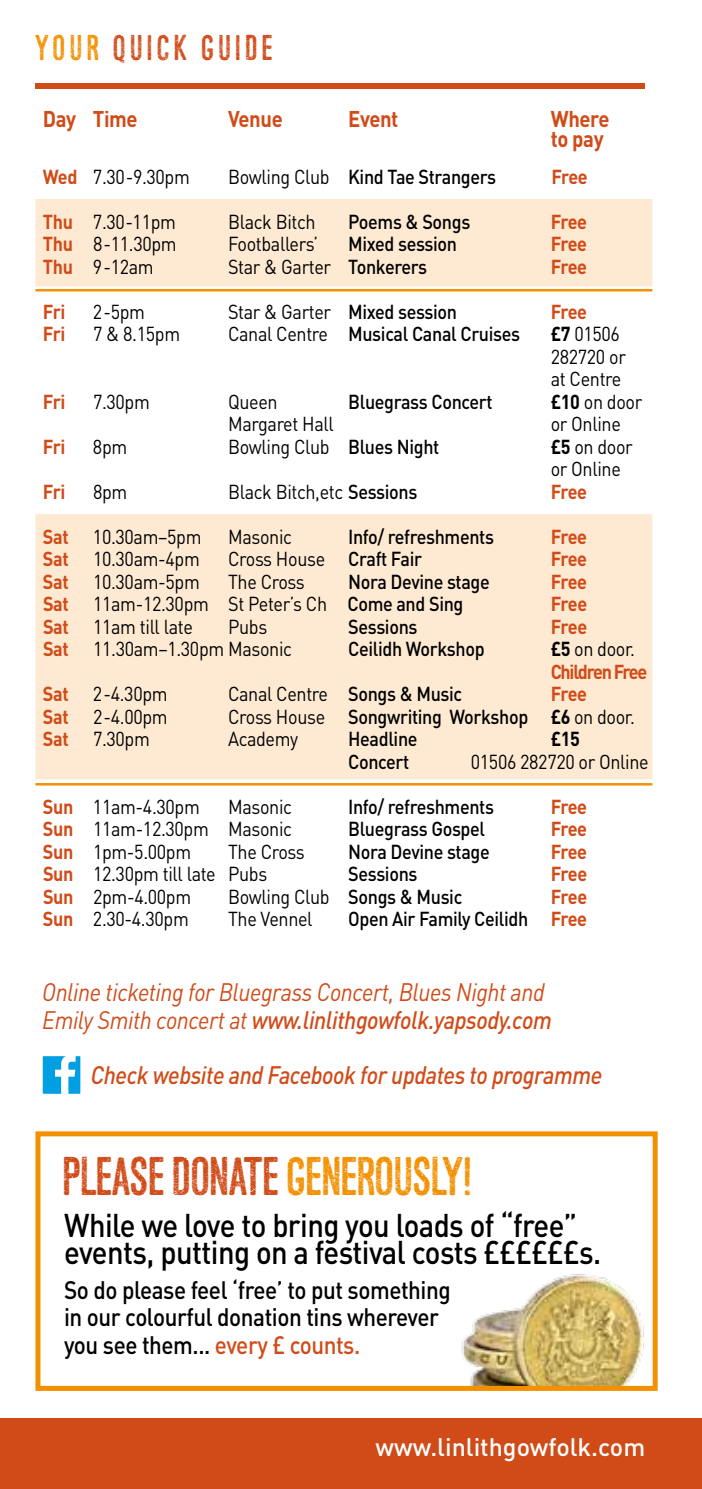
<style>
.page{position:relative;width:702px;height:1489px;background:#fff}
.page>*{position:absolute;margin:0;border:0;box-sizing:border-box;transform-origin:0 0}
.t1{font:49.25px "Asfalto";color:#d14b18}
.t2{font:500 32.5px/27.5px "DIN";letter-spacing:-.02em;color:#000;scale:.9 1}
.t3{font:32.5px "Asfalto";letter-spacing:.14em;color:#d14b18}
.t4{font:italic 25px/27.5px "DIN";letter-spacing:-.02em;color:#d14b18;scale:.9 1}
.t5{font:500 25px/27.5px "DIN";letter-spacing:-.02em;color:#000;scale:.9 1}
.t6{font:italic 500 25px "DIN";letter-spacing:-.02em;color:#d14b18;scale:.9 1}
.t7{font:500 25px "DIN";color:#fff}
.t8{font:700 22.5px/20px "DIN";letter-spacing:-.02em;color:#d14b18;scale:.9 1}
.t9{font:20px/22.5px "DIN";letter-spacing:-.02em;color:#000;scale:.9 1}
.t10{font:500 20px "DIN";letter-spacing:-.02em;color:#000;scale:.9 1}
.t11{font:700 20px "DIN";letter-spacing:-.05em;color:#d14b18;scale:.9 1}
.t12{font:700 20px/22.5px "DIN";letter-spacing:-.07em;color:#d14b18;scale:.9 1}
.t13{font:700 20px "DIN";color:#000;scale:.9 1}
.s1{color:#f39000}
.s2{font-weight:700;color:#d14b18}
.s3{font-weight:400}
.s4{font-weight:500}
.s5{font-weight:700}
.s6{color:#000}
.s7{font-weight:400;color:#000}
.s8{color:#d14b18}
</style>
<div class="page">
<img style="left:461px;top:1274px;width:183px;height:110px">
<div style="left:35px;top:1131px;width:622px;height:259px;border:5px solid #f39000"></div>
<div style="left:0;top:1417px;width:702px;height:71px;background:#d14b18"></div>
<div style="left:35px;top:199px;width:617px;height:87px;background:#feead3"></div>
<hr style="left:35px;top:289px;width:617px;height:2px;background:#f39000">
<div style="left:35px;top:514px;width:617px;height:265px;background:#feead3"></div>
<hr style="left:35px;top:783px;width:617px;height:2px;background:#f39000">
<div style="left:35px;top:83px;width:610px;height:6px;background:#d14b18"></div>
<div style="left:42px;top:1055px;width:39px;height:39px;background:#009fe3"></div>
<svg style="left:55px;top:1057px;width:21px;height:35px"></svg>
<div style="left:41px;top:1054px;width:41px;height:41px;border:2px solid #fff"></div>
<h2 class="t3" style="left:35px;top:28px;width:240px"><span class="s1">YOUR</span> QUICK GUIDE</h2>
<p class="t8" style="left:43px;top:108px;width:107px">Day Time</p>
<p class="t8" style="left:228px;top:108px;width:62px">Venue</p>
<p class="t8" style="left:348px;top:108px;width:57px">Event</p>
<p class="t8" style="left:550px;top:108px;width:67px">Where to pay</p>
<p class="t9" style="left:43px;top:165px;width:165px"><span class="s2">Wed</span> 7.30-9.30pm</p>
<p class="t10" style="left:228px;top:163px;width:299px"><span class="s3">Bowling Club</span> Kind Tae Strangers</p>
<p class="t11" style="left:551px;top:163px;width:42px">Free</p>
<p class="t9" style="left:43px;top:210px;width:149px"><span class="s2">Thu</span> 7.30-11pm</p>
<p class="t9" style="left:228px;top:210px;width:99px">Black Bitch</p>
<p class="t10" style="left:348px;top:208px;width:137px">Poems &amp; Songs</p>
<p class="t11" style="left:550px;top:208px;width:42px">Free</p>
<p class="t9" style="left:43px;top:232px;width:150px"><span class="s2">Thu</span> 8-11.30pm</p>
<p class="t9" style="left:228px;top:232px;width:102px">Footballers’</p>
<p class="t10" style="left:348px;top:231px;width:123px">Mixed session</p>
<p class="t11" style="left:550px;top:231px;width:42px">Free</p>
<p class="t9" style="left:43px;top:255px;width:125px"><span class="s2">Thu</span> 9-12am</p>
<p class="t9" style="left:228px;top:255px;width:223px">Star &amp; Garter <span class="s4">Tonkerers</span></p>
<p class="t11" style="left:550px;top:253px;width:42px">Free</p>
<p class="t11" style="left:43px;top:298px;width:26px">Fri</p>
<p class="t9" style="left:93px;top:300px;width:59px">2-5pm</p>
<p class="t10" style="left:228px;top:298px;width:256px"><span class="s3">Star &amp; Garter</span> Mixed session</p>
<p class="t11" style="left:550px;top:298px;width:42px">Free</p>
<p class="t11" style="left:43px;top:321px;width:26px">Fri</p>
<p class="t9" style="left:93px;top:322px;width:98px">7 &amp; 8.15pm</p>
<p class="t10" style="left:228px;top:321px;width:326px"><span class="s3">Canal Centre</span> Musical Canal Cruises</p>
<p class="t9" style="left:550px;top:322px;width:85px"><span class="s5">£7</span> 01506<br>282720 or at Centre</p>
<p class="t11" style="left:43px;top:388px;width:26px">Fri</p>
<p class="t9" style="left:93px;top:390px;width:65px">7.30pm</p>
<p class="t9" style="left:228px;top:390px;width:57px">Queen</p>
<p class="t10" style="left:348px;top:388px;width:162px">Bluegrass Concert</p>
<p class="t9" style="left:550px;top:390px;width:103px"><span class="s5">£10</span> on door</p>
<p class="t9" style="left:228px;top:412px;width:119px">Margaret Hall</p>
<p class="t9" style="left:550px;top:412px;width:79px">or Online</p>
<p class="t11" style="left:43px;top:433px;width:26px">Fri</p>
<p class="t9" style="left:93px;top:435px;width:40px">8pm</p>
<p class="t9" style="left:228px;top:435px;width:236px">Bowling Club <span class="s4">Blues Night</span></p>
<p class="t9" style="left:550px;top:435px;width:93px"><span class="s5">£5</span> on door or Online</p>
<p class="t11" style="left:43px;top:478px;width:26px">Fri</p>
<p class="t9" style="left:93px;top:480px;width:40px">8pm</p>
<p class="t9" style="left:228px;top:480px;width:212px">Black Bitch,etc <span class="s4">Sessions</span></p>
<p class="t11" style="left:550px;top:478px;width:42px">Free</p>
<p class="t9" style="left:43px;top:525px;width:178px"><span class="s2">Sat</span> 10.30am–5pm</p>
<p class="t9" style="left:228px;top:525px;width:73px">Masonic</p>
<p class="t10" style="left:348px;top:523px;width:164px">Info/ refreshments</p>
<p class="t11" style="left:550px;top:523px;width:42px">Free</p>
<p class="t9" style="left:43px;top:547px;width:176px"><span class="s2">Sat</span> 10.30am-4pm</p>
<p class="t9" style="left:228px;top:547px;width:217px">Cross House <span class="s4">Craft Fair</span></p>
<p class="t11" style="left:550px;top:546px;width:42px">Free</p>
<p class="t9" style="left:43px;top:570px;width:176px"><span class="s2">Sat</span> 10.30am-5pm</p>
<p class="t9" style="left:228px;top:570px;width:87px">The Cross</p>
<p class="t10" style="left:348px;top:568px;width:159px">Nora Devine stage</p>
<p class="t11" style="left:550px;top:568px;width:42px">Free</p>
<p class="t9" style="left:43px;top:592px;width:468px"><span class="s2">Sat</span> 11am-12.30pm St Peter’s Ch <span class="s4">Come and Sing</span></p>
<p class="t11" style="left:550px;top:591px;width:42px">Free</p>
<p class="t9" style="left:43px;top:615px;width:168px"><span class="s2">Sat</span> 11am till late</p>
<p class="t9" style="left:228px;top:615px;width:45px">Pubs</p>
<p class="t10" style="left:348px;top:613px;width:78px">Sessions</p>
<p class="t11" style="left:551px;top:613px;width:42px">Free</p>
<p class="t9" style="left:43px;top:637px;width:278px"><span class="s2">Sat</span> 11.30am–1.30pm Masonic</p>
<p class="t10" style="left:348px;top:636px;width:153px">Ceilidh Workshop</p>
<p class="t12" style="left:550px;top:637px;width:109px"><span class="s6">£5</span> <span class="s7">on door.<br></span>Children Free</p>
<p class="t9" style="left:43px;top:682px;width:140px"><span class="s2">Sat</span> 2-4.30pm</p>
<p class="t9" style="left:228px;top:682px;width:262px">Canal Centre <span class="s4">Songs &amp; Music</span></p>
<p class="t11" style="left:550px;top:681px;width:42px">Free</p>
<p class="t9" style="left:43px;top:705px;width:140px"><span class="s2">Sat</span> 2-4.00pm</p>
<p class="t10" style="left:228px;top:703px;width:453px"><span class="s3">Cross House</span> Songwriting Workshop <span class="s5">£6</span> <span class="s3">on door.</span></p>
<p class="t9" style="left:43px;top:727px;width:120px"><span class="s2">Sat</span> 7.30pm</p>
<p class="t9" style="left:228px;top:727px;width:79px">Academy</p>
<p class="t10" style="left:348px;top:726px;width:79px">Headline</p>
<p class="t13" style="left:550px;top:726px;width:34px">£15</p>
<p class="t10" style="left:348px;top:748px;width:69px">Concert</p>
<p class="t9" style="left:471px;top:750px;width:199px">01506 282720 or Online</p>
<p class="t9" style="left:43px;top:795px;width:176px"><span class="s2">Sun</span> 11am-4.30pm</p>
<p class="t9" style="left:228px;top:795px;width:73px">Masonic</p>
<p class="t10" style="left:348px;top:793px;width:164px">Info/ refreshments</p>
<p class="t11" style="left:550px;top:793px;width:42px">Free</p>
<p class="t9" style="left:43px;top:817px;width:278px"><span class="s2">Sun</span> 11am-12.30pm Masonic</p>
<p class="t10" style="left:348px;top:816px;width:154px">Bluegrass Gospel</p>
<p class="t11" style="left:550px;top:816px;width:42px">Free</p>
<p class="t9" style="left:43px;top:840px;width:166px"><span class="s2">Sun</span> 1pm-5.00pm</p>
<p class="t9" style="left:228px;top:840px;width:87px">The Cross</p>
<p class="t10" style="left:348px;top:838px;width:159px">Nora Devine stage</p>
<p class="t11" style="left:550px;top:838px;width:42px">Free</p>
<p class="t9" style="left:43px;top:862px;width:251px"><span class="s2">Sun</span> 12.30pm till late Pubs</p>
<p class="t10" style="left:348px;top:861px;width:78px">Sessions</p>
<p class="t11" style="left:550px;top:861px;width:42px">Free</p>
<p class="t9" style="left:43px;top:885px;width:166px"><span class="s2">Sun</span> 2pm-4.00pm</p>
<p class="t9" style="left:228px;top:885px;width:262px">Bowling Club <span class="s4">Songs &amp; Music</span></p>
<p class="t11" style="left:551px;top:883px;width:42px">Free</p>
<p class="t9" style="left:43px;top:907px;width:163px"><span class="s2">Sun</span> 2.30-4.30pm</p>
<p class="t9" style="left:228px;top:907px;width:95px">The Vennel</p>
<p class="t10" style="left:348px;top:906px;width:267px">Open Air Family Ceilidh <span class="s2">Free</span></p>
<p class="t4" style="left:42px;top:977px;width:567px">Online ticketing for Bluegrass Concert, Blues Night and<br>Emily Smith concert at <span class="s4">www.linlithgowfolk.yapsody.com</span></p>
<p class="t6" style="left:91px;top:1058px;width:569px">Check website and Facebook for updates to programme</p>
<h1 class="t1" style="left:64px;top:1145px;width:410px">PLEASE DONATE <span class="s1">GENEROUSLY!</span></h1>
<h2 class="t2" style="left:64px;top:1209px;width:598px">While we love to bring you loads of “free” events, putting on a festival costs ££££££s.</h2>
<p class="t5" style="left:64px;top:1274px;width:431px">So do please feel ‘free’ to put something in our colourful donation tins wherever you see them... <span class="s8">every £ counts.</span></p>
<p class="t7" style="left:375px;top:1430px;width:271px">www.linlithgowfolk.com</p>
</div>
